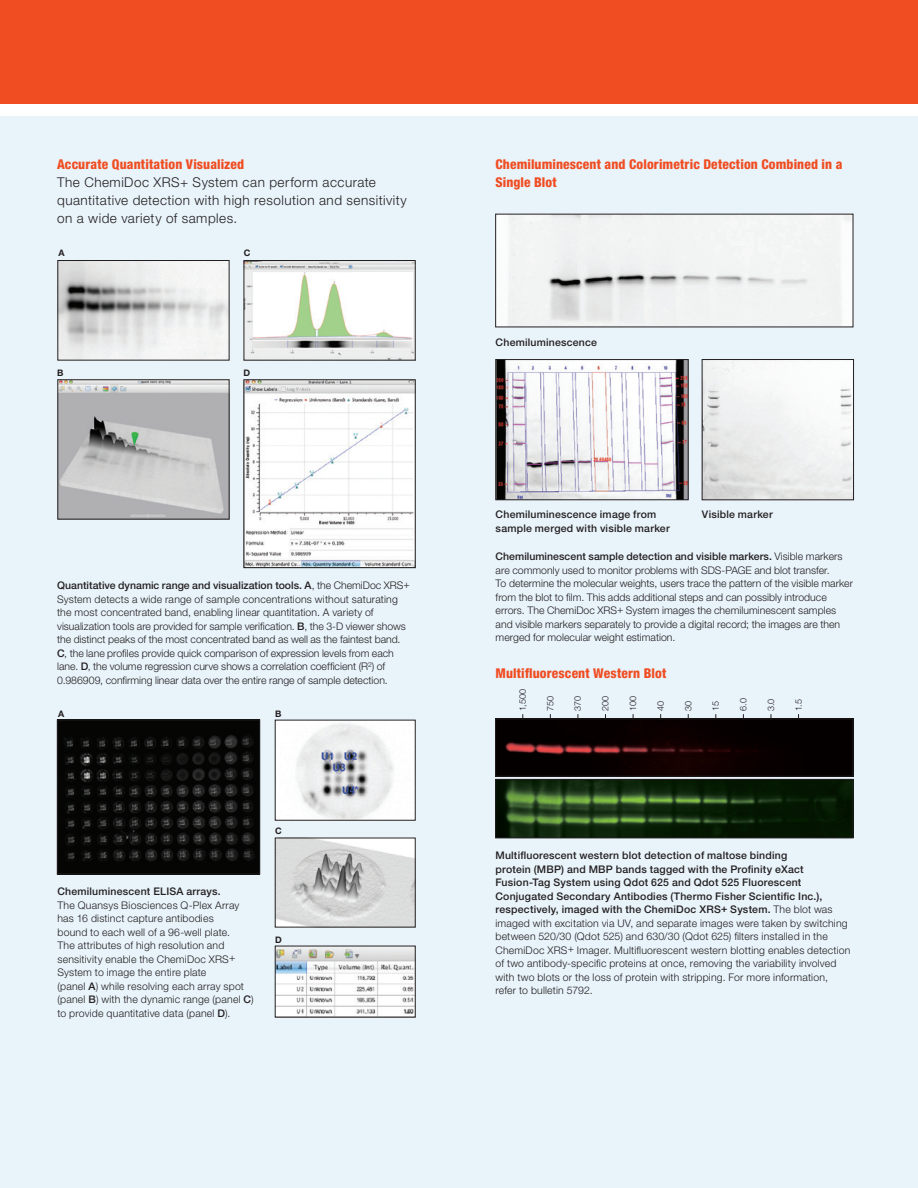
<style>
.page{position:relative;width:918px;height:1188px;background:#fff}
.page>*{position:absolute;margin:0;border:0;box-sizing:border-box;transform-origin:0 0}
.t1{font:800 condensed 13.5px/18px "Helvetica Neue LT Std";letter-spacing:.01em;color:#f04d22}
.t2{font:300 13.5px/18px "Helvetica Neue LT Std";letter-spacing:.035em;color:#231f20}
.t3{font:300 10.5px/13.5px "Helvetica Neue LT Std";letter-spacing:.005em;color:#231f20}
.t4{font:500 10.5px/13.5px "Helvetica Neue LT Std";letter-spacing:.02em;color:#231f20}
.t5{font:300 9px "Helvetica Neue LT Std";letter-spacing:.015em;color:#231f20}
.t6{font:700 9px "Helvetica Neue LT Std";color:#231f20}
.s1{font-weight:500}
</style>
<div class="page">
<div style="left:0;top:117px;width:918px;height:1071px;background:#e8f3fa"></div>
<div style="left:0;top:0;width:918px;height:104px;background:#f04d22"></div>
<img style="left:497px;top:216px;width:354px;height:109px">
<img style="left:498px;top:361px;width:188px;height:137px">
<div style="left:496px;top:359px;width:192px;height:141px;border:1px solid #231f20"></div>
<img style="left:704px;top:361px;width:148px;height:137px">
<div style="left:702px;top:359px;width:152px;height:141px;border:1px solid #231f20"></div>
<img style="left:60px;top:262px;width:167px;height:96px">
<div style="left:58px;top:260px;width:171px;height:100px;border:1px solid #231f20"></div>
<img style="left:60px;top:382px;width:167px;height:135px">
<img style="left:246px;top:262px;width:167px;height:96px">
<div style="left:244px;top:260px;width:171px;height:100px;border:1px solid #231f20"></div>
<img style="left:246px;top:382px;width:167px;height:184px">
<img style="left:59px;top:722px;width:199px;height:150px">
<div style="left:57px;top:720px;width:203px;height:154px;border:1px solid #231f20"></div>
<img style="left:277px;top:948px;width:136px;height:67px">
<img style="left:277px;top:722px;width:136px;height:96px">
<img style="left:277px;top:840px;width:136px;height:85px">
<img style="left:497px;top:781px;width:354px;height:55px">
<div style="left:495px;top:779px;width:358px;height:59px;border:1px solid #231f20"></div>
<img style="left:497px;top:721px;width:354px;height:53px">
<div style="left:495px;top:719px;width:358px;height:57px;border:1px solid #231f20"></div>
<p class="t1" style="left:57px;top:155px;width:189px">Accurate Quantitation Visualized</p>
<p class="t2" style="left:57px;top:173px;width:351px">The ChemiDoc XRS+ System can perform accurate quantitative detection with high resolution and sensitivity on a wide variety of samples.</p>
<p class="t6" style="left:59px;top:248px;width:8px">A</p>
<p class="t6" style="left:244px;top:248px;width:8px">C</p>
<p class="t6" style="left:57px;top:367px;width:8px">B</p>
<p class="t6" style="left:243px;top:367px;width:8px">D</p>
<p class="t3" style="left:57px;top:578px;width:354px"><span class="s1">Quantitative dynamic range and visualization tools. A</span>, the ChemiDoc XRS+ System detects a wide range of sample concentrations without saturating the most concentrated band, enabling linear quantitation. A variety of visualization tools are provided for sample verification. <span class="s1">B</span>, the 3-D viewer shows the distinct peaks of the most concentrated band as well as the faintest band.<br><span class="s1">C</span>, the lane profiles provide quick comparison of expression levels from each lane. <span class="s1">D</span>, the volume regression curve shows a correlation coefficient (R<sup>2</sup>) of 0.986909, confirming linear data over the entire range of sample detection.</p>
<p class="t6" style="left:58px;top:708px;width:8px">A</p>
<p class="t6" style="left:275px;top:708px;width:8px">B</p>
<p class="t4" style="left:57px;top:885px;width:165px">Chemiluminescent ELISA arrays.</p>
<p class="t3" style="left:57px;top:898px;width:198px">The Quansys Biosciences Q-Plex Array has 16 distinct capture antibodies<br>bound to each well of a 96-well plate.<br>The attributes of high resolution and sensitivity enable the ChemiDoc XRS+ System to image the entire plate<br>(panel <span class="s1">A</span>) while resolving each array spot (panel <span class="s1">B</span>) with the dynamic range (panel <span class="s1">C</span>) to provide quantitative data (panel <span class="s1">D</span>).</p>
<p class="t6" style="left:275px;top:825px;width:8px">C</p>
<p class="t6" style="left:275px;top:934px;width:8px">D</p>
<p class="t1" style="left:495px;top:155px;width:348px">Chemiluminescent and Colorimetric Detection Combined in a<br>Single Blot</p>
<p class="t4" style="left:496px;top:335px;width:103px">Chemiluminescence</p>
<p class="t4" style="left:496px;top:507px;width:176px">Chemiluminescence image from sample merged with visible marker</p>
<p class="t4" style="left:702px;top:507px;width:72px">Visible marker</p>
<p class="t3" style="left:496px;top:550px;width:359px"><span class="s1">Chemiluminescent sample detection and visible markers.</span> Visible markers are commonly used to monitor problems with SDS-PAGE and blot transfer.<br>To determine the molecular weights, users trace the pattern of the visible marker from the blot to film. This adds additional steps and can possibly introduce errors. The ChemiDoc XRS+ System images the chemiluminescent samples and visible markers separately to provide a digital record; the images are then merged for molecular weight estimation.</p>
<p class="t1" style="left:495px;top:664px;width:172px">Multifluorescent Western Blot</p>
<p class="t5" style="left:517px;top:711px;width:24px;rotate:-90deg">1,500</p>
<p class="t5" style="left:545px;top:711px;width:16px;rotate:-90deg">750</p>
<p class="t5" style="left:572px;top:711px;width:16px;rotate:-90deg">370</p>
<p class="t5" style="left:600px;top:711px;width:17px;rotate:-90deg">200</p>
<p class="t5" style="left:627px;top:711px;width:17px;rotate:-90deg">100</p>
<p class="t5" style="left:655px;top:711px;width:12px;rotate:-90deg">40</p>
<p class="t5" style="left:683px;top:711px;width:12px;rotate:-90deg">30</p>
<p class="t5" style="left:710px;top:711px;width:11px;rotate:-90deg">15</p>
<p class="t5" style="left:738px;top:711px;width:14px;rotate:-90deg">6.0</p>
<p class="t5" style="left:765px;top:711px;width:14px;rotate:-90deg">3.0</p>
<p class="t5" style="left:793px;top:711px;width:14px;rotate:-90deg">1.5</p>
<p class="t3" style="left:495px;top:848px;width:357px"><span class="s1">Multifluorescent western blot detection of maltose binding<br>protein (MBP) and MBP bands tagged with the Profinity eXact Fusion-Tag System using Qdot 625 and Qdot 525 Fluorescent Conjugated Secondary Antibodies (Thermo Fisher Scientific Inc.), respectively, imaged with the ChemiDoc XRS+ System.</span> The blot was imaged with excitation via UV, and separate images were taken by switching between 520/30 (Qdot 525) and 630/30 (Qdot 625) filters installed in the ChemiDoc XRS+ Imager. Multifluorescent western blotting enables detection of two antibody-specific proteins at once, removing the variability involved with two blots or the loss of protein with stripping. For more information, refer to bulletin 5792.</p>
</div>
